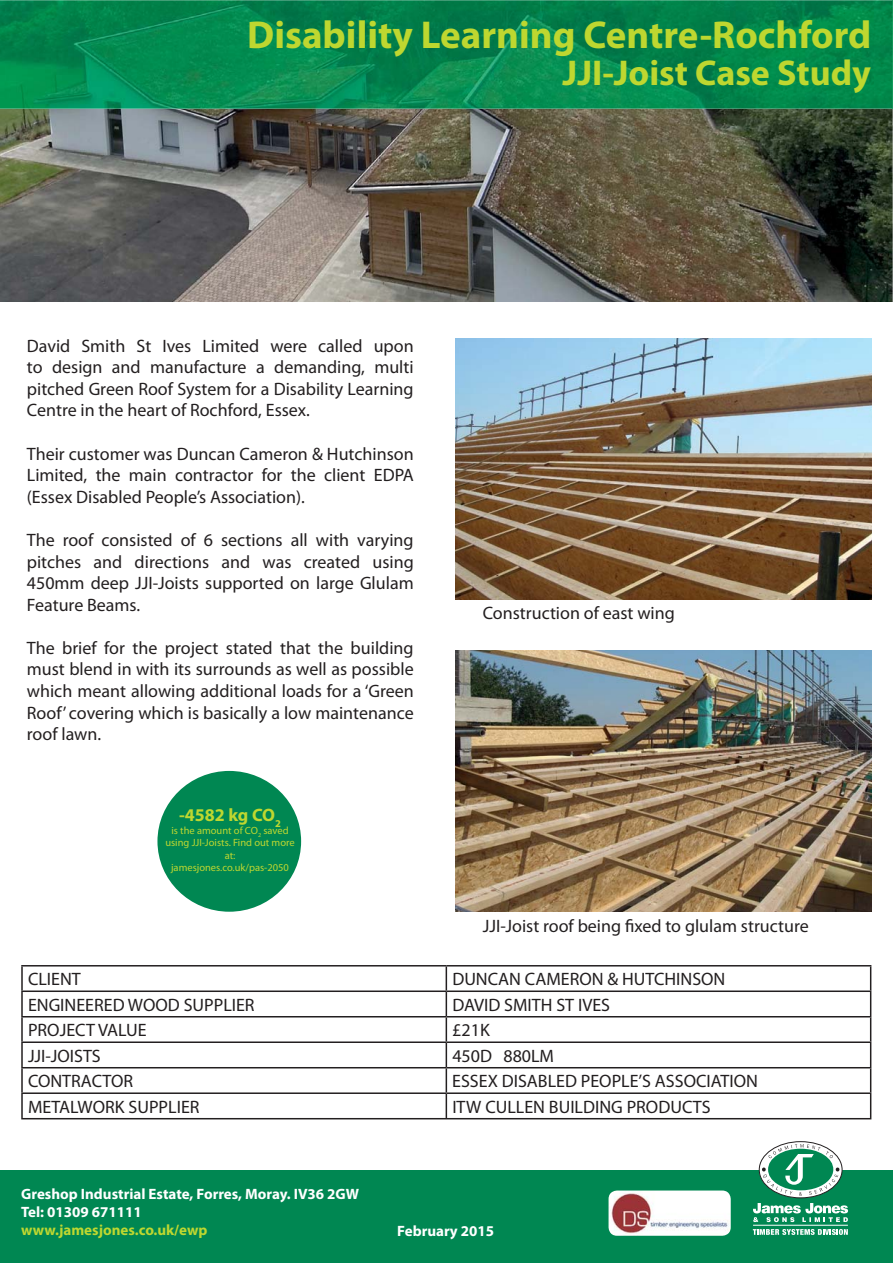
<style>
.page{position:relative;width:893px;height:1263px;background:#fff}
.page>*{position:absolute;margin:0;border:0;box-sizing:border-box;transform-origin:0 0}
.t1{font:700 39px "Myriad Pro";color:#bed730}
.t2{font:700 36px "Myriad Pro";color:#bed730}
.t3{font:18px/21.6px "Myriad Pro";color:#231f20;text-align:justify}
.t4{font:700 18px "Myriad Pro";color:#bed730}
.t5{font:700 15px/18px "Myriad Pro";color:#fff}
.t6{font:700 15px "Myriad Pro";color:#bed730}
.t7{font:10.5px/12.6px "Myriad Pro";color:#bed730;text-align:center}
</style>
<div class="page">
<img style="left:0;top:109px;width:893px;height:193px">
<div style="left:0;top:1170px;width:893px;height:93px;background:#008752"></div>
<svg style="left:753px;top:1142px;width:95px;height:80px"></svg>
<div style="left:759px;top:1141px;width:83px;height:57px;border:1px solid #231f20;border-radius:50%"></div>
<hr style="left:753px;top:1225px;width:95px;height:1px;background:#fff">
<svg style="left:753px;top:1229px;width:95px;height:6px"></svg>
<img style="left:455px;top:338px;width:416px;height:261px">
<img style="left:455px;top:651px;width:416px;height:261px">
<hr style="left:21px;top:965px;width:425px;height:2px;background:#231f20">
<hr style="left:21px;top:967px;width:2px;height:24px;background:#231f20">
<hr style="left:446px;top:965px;width:425px;height:2px;background:#231f20">
<hr style="left:21px;top:991px;width:425px;height:1px;background:#231f20">
<hr style="left:21px;top:992px;width:2px;height:24px;background:#231f20">
<hr style="left:446px;top:991px;width:425px;height:1px;background:#231f20">
<hr style="left:21px;top:1016px;width:425px;height:2px;background:#231f20">
<hr style="left:21px;top:1018px;width:2px;height:23px;background:#231f20">
<hr style="left:446px;top:1016px;width:425px;height:2px;background:#231f20">
<hr style="left:21px;top:1041px;width:425px;height:2px;background:#231f20">
<hr style="left:21px;top:1043px;width:2px;height:24px;background:#231f20">
<hr style="left:446px;top:1041px;width:425px;height:2px;background:#231f20">
<hr style="left:21px;top:1067px;width:425px;height:1px;background:#231f20">
<hr style="left:21px;top:1068px;width:2px;height:24px;background:#231f20">
<hr style="left:446px;top:1067px;width:425px;height:1px;background:#231f20">
<hr style="left:21px;top:1092px;width:425px;height:2px;background:#231f20">
<hr style="left:21px;top:1094px;width:2px;height:24px;background:#231f20">
<hr style="left:446px;top:1092px;width:425px;height:2px;background:#231f20">
<svg style="left:446px;top:967px;width:1px;height:151px"></svg>
<svg style="left:870px;top:967px;width:1px;height:151px"></svg>
<hr style="left:21px;top:1118px;width:850px;height:1px;background:#231f20">
<img style="left:608px;top:1191px;width:123px;height:45px;border-radius:9px">
<div style="left:157px;top:771px;width:144px;height:141px;background:#008752;border-radius:50%"></div>
<img style="left:0;top:0;width:893px;height:109px">
<h1 class="t1" style="left:247px;top:20px;width:626px">Disability Learning Centre-Rochford</h1>
<h2 class="t2" style="left:563px;top:59px;width:310px">JJI-Joist Case Study</h2>
<p class="t3" style="left:27px;top:336px;width:388px">David Smith St Ives Limited were called upon to design and manufacture a demanding, multi pitched Green Roof System for a Disability Learning Centre in the heart of Rochford, Essex.</p>
<p class="t3" style="left:27px;top:444px;width:388px">Their customer was Duncan Cameron &amp; Hutchinson Limited, the main contractor for the client EDPA (Essex Disabled People’s Association).</p>
<p class="t3" style="left:27px;top:530px;width:388px">The roof consisted of 6 sections all with varying pitches and directions and was created using 450mm deep JJI-Joists supported on large Glulam Feature Beams.</p>
<p class="t3" style="left:27px;top:638px;width:388px">The brief for the project stated that the building must blend in with its surrounds as well as possible which meant allowing additional loads for a ‘Green Roof’ covering which is basically a low maintenance roof lawn.</p>
<p class="t4" style="left:179px;top:808px;width:103px">-4582 kg CO<sub>2</sub></p>
<p class="t7" style="left:165px;top:824px;width:131px">is the amount of CO<sub>2</sub> saved using JJI-Joists. Find out more at: jamesjones.co.uk/pas-2050</p>
<p class="t3" style="left:483px;top:603px;width:194px">Construction of east wing</p>
<p class="t3" style="left:483px;top:916px;width:327px">JJI-Joist roof being fixed to glulam structure</p>
<p class="t3" style="left:28px;top:970px;width:54px">CLIENT</p>
<p class="t3" style="left:452px;top:970px;width:275px">DUNCAN CAMERON &amp; HUTCHINSON</p>
<p class="t3" style="left:28px;top:995px;width:228px">ENGINEERED WOOD SUPPLIER</p>
<p class="t3" style="left:452px;top:995px;width:159px">DAVID SMITH ST IVES</p>
<p class="t3" style="left:28px;top:1021px;width:120px">PROJECT VALUE</p>
<p class="t3" style="left:452px;top:1021px;width:39px">£21K</p>
<p class="t3" style="left:28px;top:1046px;width:74px">JJI-JOISTS</p>
<p class="t3" style="left:452px;top:1046px;width:103px">450D 880LM</p>
<p class="t3" style="left:28px;top:1072px;width:107px">CONTRACTOR</p>
<p class="t3" style="left:452px;top:1072px;width:307px">ESSEX DISABLED PEOPLE’S ASSOCIATION</p>
<p class="t3" style="left:28px;top:1097px;width:173px">METALWORK SUPPLIER</p>
<p class="t3" style="left:452px;top:1097px;width:260px">ITW CULLEN BUILDING PRODUCTS</p>
<p class="t5" style="left:21px;top:1186px;width:339px">Greshop Industrial Estate, Forres, Moray. IV36 2GW<br>Tel: 01309 671111</p>
<p class="t6" style="left:21px;top:1225px;width:188px">www.jamesjones.co.uk/ewp</p>
<p class="t5" style="left:397px;top:1223px;width:98px">February 2015</p>
</div>
